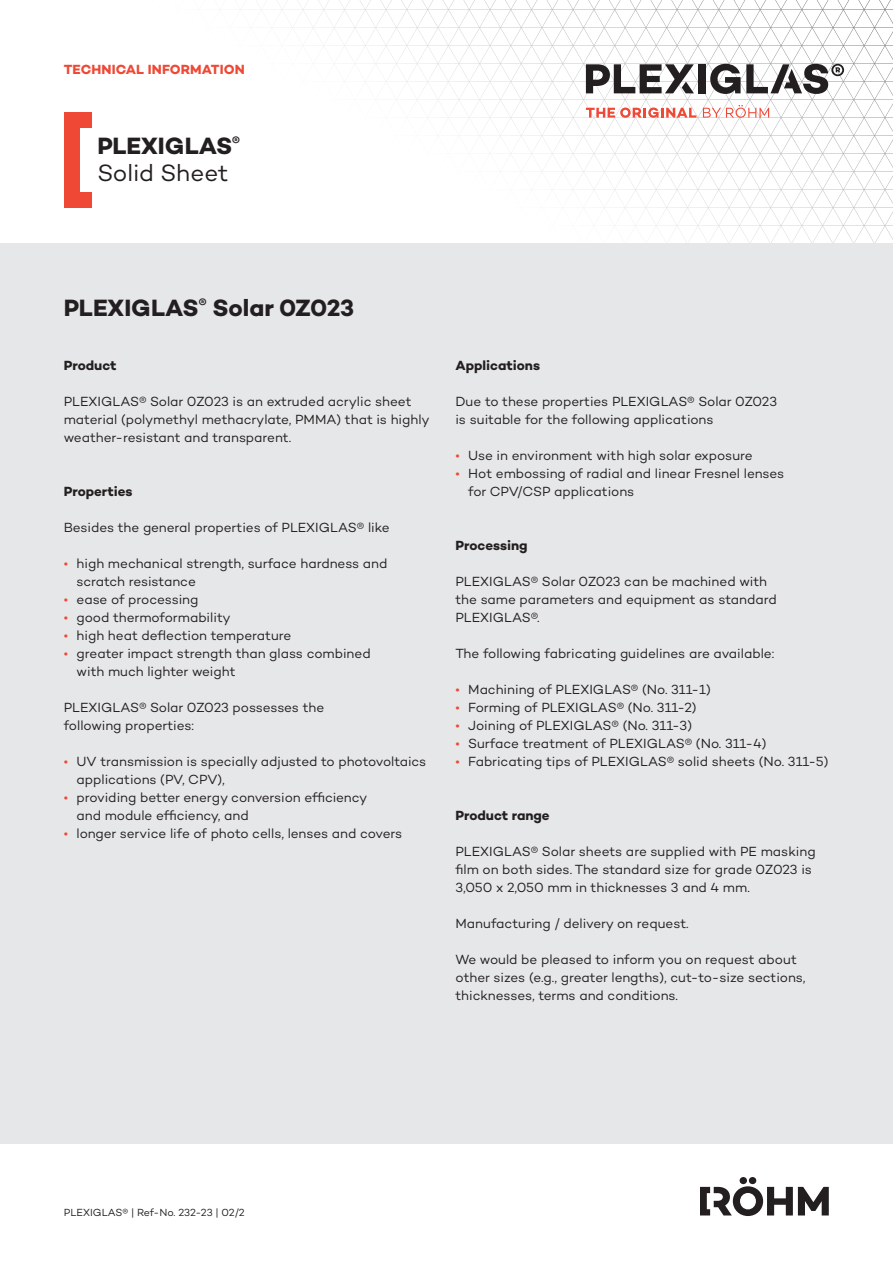
<style>
.page{position:relative;width:893px;height:1263px;background:#fff}
.page>*{position:absolute;margin:0;border:0;box-sizing:border-box;transform-origin:0 0}
.t1{font:24px/27px "Campton";letter-spacing:-.005em;color:#231f20}
.t2{font:700 24px "Campton";letter-spacing:-.005em;color:#231f20}
.t3{font:13.5px/18px "Campton";letter-spacing:-.005em;color:#231f20}
.t4{font:700 13.5px "Campton";color:#231f20}
.t5{font:700 13.5px "Campton";letter-spacing:.01em;color:#ef4835}
.t6{font:10.5px "Campton";color:#231f20}
.s1{font-weight:700}
.s2{color:#ef4835}
</style>
<div class="page">
<div style="left:0;top:244px;width:893px;height:900px;background:#e6e7e9"></div>
<div style="left:749px;top:1177px;width:7px;height:7px;background:#231f20;border-radius:50%"></div>
<div style="left:740px;top:1177px;width:7px;height:7px;background:#231f20;border-radius:50%"></div>
<svg style="left:700px;top:1186px;width:129px;height:30px"></svg>
<svg style="left:0;top:0;width:893px;height:244px"></svg>
<p class="t5" style="left:64px;top:61px;width:182px">TECHNICAL INFORMATION</p>
<h1 class="t1" style="left:97px;top:132px;width:144px"><span class="s1">PLEXIGLAS</span><sup>®<br></sup>Solid Sheet</h1>
<h1 class="t2" style="left:64px;top:292px;width:292px">PLEXIGLAS<sup>®</sup> Solar 0Z023</h1>
<p class="t4" style="left:64px;top:357px;width:54px">Product</p>
<p class="t3" style="left:64px;top:392px;width:367px">PLEXIGLAS® Solar 0Z023 is an extruded acrylic sheet material (polymethyl methacrylate, PMMA) that is highly weather-resistant and transparent.</p>
<p class="t4" style="left:64px;top:483px;width:70px">Properties</p>
<p class="t3" style="left:64px;top:518px;width:327px">Besides the general properties of PLEXIGLAS® like</p>
<p class="t3" style="left:77px;top:554px;width:312px;text-indent:-13px"><span class="s2">•</span> high mechanical strength, surface hardness and scratch resistance</p>
<p class="t3" style="left:64px;top:590px;width:136px"><span class="s2">•</span> ease of processing</p>
<p class="t3" style="left:64px;top:608px;width:168px"><span class="s2">•</span> good thermoformability</p>
<p class="t3" style="left:64px;top:626px;width:229px"><span class="s2">•</span> high heat deflection temperature</p>
<p class="t3" style="left:77px;top:644px;width:296px;text-indent:-13px"><span class="s2">•</span> greater impact strength than glass combined with much lighter weight</p>
<p class="t3" style="left:64px;top:698px;width:262px">PLEXIGLAS® Solar 0Z023 possesses the following properties:</p>
<p class="t3" style="left:77px;top:752px;width:351px;text-indent:-13px"><span class="s2">•</span> UV transmission is specially adjusted to photovoltaics applications (PV, CPV),</p>
<p class="t3" style="left:77px;top:788px;width:292px;text-indent:-13px"><span class="s2">•</span> providing better energy conversion efficiency and module efficiency, and</p>
<p class="t3" style="left:64px;top:824px;width:340px"><span class="s2">•</span> longer service life of photo cells, lenses and covers</p>
<p class="t4" style="left:455px;top:357px;width:86px">Applications</p>
<p class="t3" style="left:455px;top:392px;width:323px">Due to these properties PLEXIGLAS® Solar 0Z023 is suitable for the following applications</p>
<p class="t3" style="left:455px;top:446px;width:299px"><span class="s2">•</span> Use in environment with high solar exposure</p>
<p class="t3" style="left:468px;top:464px;width:318px;text-indent:-13px"><span class="s2">•</span> Hot embossing of radial and linear Fresnel lenses for CPV/CSP applications</p>
<p class="t4" style="left:455px;top:537px;width:74px">Processing</p>
<p class="t3" style="left:455px;top:572px;width:323px">PLEXIGLAS® Solar 0Z023 can be machined with the same parameters and equipment as standard<br>PLEXIGLAS®.</p>
<p class="t3" style="left:455px;top:644px;width:320px">The following fabricating guidelines are available:</p>
<p class="t3" style="left:455px;top:680px;width:257px"><span class="s2">•</span> Machining of PLEXIGLAS® (No. 311-1)</p>
<p class="t3" style="left:455px;top:698px;width:243px"><span class="s2">•</span> Forming of PLEXIGLAS® (No. 311-2)</p>
<p class="t3" style="left:455px;top:716px;width:238px"><span class="s2">•</span> Joining of PLEXIGLAS® (No. 311-3)</p>
<p class="t3" style="left:455px;top:734px;width:312px"><span class="s2">•</span> Surface treatment of PLEXIGLAS® (No. 311-4)</p>
<p class="t3" style="left:455px;top:752px;width:375px"><span class="s2">•</span> Fabricating tips of PLEXIGLAS® solid sheets (No. 311-5)</p>
<p class="t4" style="left:455px;top:807px;width:96px">Product range</p>
<p class="t3" style="left:455px;top:842px;width:362px">PLEXIGLAS® Solar sheets are supplied with PE masking film on both sides. The standard size for grade 0Z023 is<br>3,050 x 2,050 mm in thicknesses 3 and 4 mm.</p>
<p class="t3" style="left:455px;top:914px;width:235px">Manufacturing / delivery on request.</p>
<p class="t3" style="left:455px;top:950px;width:352px">We would be pleased to inform you on request about other sizes (e.g., greater lengths), cut-to-size sections, thicknesses, terms and conditions.</p>
<p class="t6" style="left:64px;top:1206px;width:183px">PLEXIGLAS® | Ref-No. 232-23 | 02/2</p>
</div>
